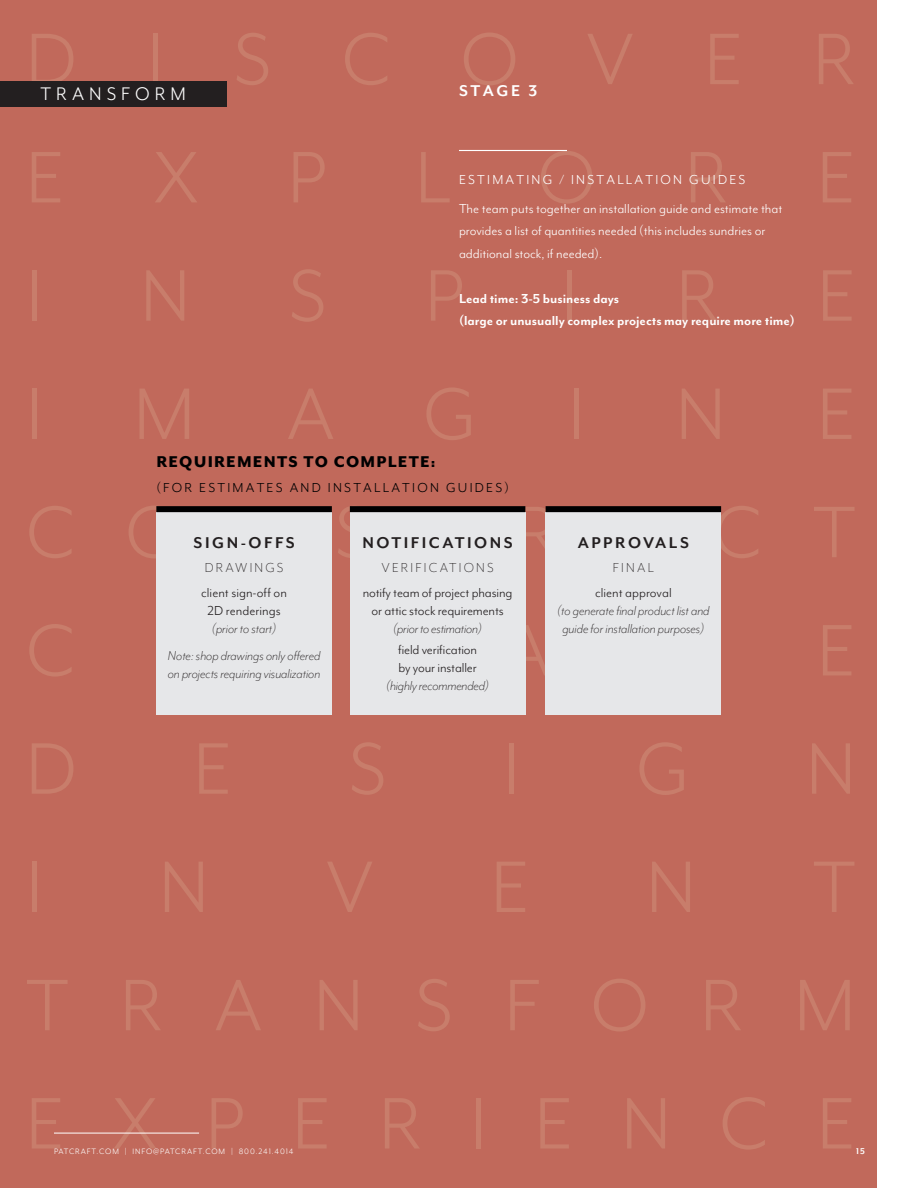
<style>
.page{position:relative;width:918px;height:1188px;background:#fff}
.page>*{position:absolute;margin:0;border:0;box-sizing:border-box;transform-origin:0 0}
.t1{font:21px "Mr Eaves Mod OT";letter-spacing:.24em;color:#fff}
.t2{font:700 18px "Mr Eaves Mod OT";letter-spacing:.14em;color:#231f20}
.t3{font:800 18px "Mr Eaves Mod OT";letter-spacing:.07em;color:#000001}
.t4{font:700 18px "Mr Eaves Mod OT";letter-spacing:.14em;color:#fff}
.t5{font:italic 300 15px/27.5px "Mr Eaves Mod OT";color:#231f20;text-align:center}
.t6{font:15px/18px "Mr Eaves Mod OT";letter-spacing:-.01em;color:#231f20;text-align:center}
.t7{font:15px/29.2px "Mr Eaves Mod OT";letter-spacing:.15em;color:#fff}
.t8{font:15px/22.5px "Mr Eaves Mod OT";color:#fff}
.t9{font:700 15px/22.5px "Mr Eaves Mod OT";color:#fff}
.t10{font:15px "Mr Eaves Mod OT";letter-spacing:.15em;color:#000001}
.t11{font:300 15px "Mr Eaves Mod OT";letter-spacing:.15em;color:#231f20}
.t12{font:700 9.75px "Mr Eaves Mod OT";color:#fff}
.t13{font:9px "Mr Eaves Mod OT";letter-spacing:.1em;color:#fff}
</style>
<div class="page">
<div style="left:0;top:0;width:877px;height:1188px;background:#c1695b"></div>
<svg style="left:32px;top:34px;width:41px;height:47px"></svg>
<hr style="left:153px;top:34px;width:4px;height:50px;background:#c87d6b">
<svg style="left:237px;top:33px;width:31px;height:52px"></svg>
<svg style="left:345px;top:33px;width:42px;height:52px"></svg>
<svg style="left:464px;top:33px;width:51px;height:52px"></svg>
<svg style="left:588px;top:34px;width:44px;height:50px"></svg>
<svg style="left:710px;top:34px;width:29px;height:50px"></svg>
<svg style="left:819px;top:34px;width:34px;height:50px"></svg>
<svg style="left:32px;top:152px;width:28px;height:50px"></svg>
<svg style="left:155px;top:152px;width:42px;height:50px"></svg>
<svg style="left:294px;top:152px;width:31px;height:50px"></svg>
<svg style="left:421px;top:152px;width:29px;height:50px"></svg>
<svg style="left:541px;top:151px;width:51px;height:53px"></svg>
<svg style="left:691px;top:152px;width:34px;height:50px"></svg>
<svg style="left:823px;top:152px;width:28px;height:50px"></svg>
<hr style="left:32px;top:270px;width:4px;height:51px;background:#c87d6b">
<svg style="left:146px;top:270px;width:38px;height:51px"></svg>
<svg style="left:292px;top:269px;width:31px;height:53px"></svg>
<svg style="left:431px;top:270px;width:31px;height:51px"></svg>
<hr style="left:568px;top:270px;width:4px;height:51px;background:#c87d6b">
<svg style="left:682px;top:270px;width:35px;height:51px"></svg>
<svg style="left:823px;top:270px;width:29px;height:51px"></svg>
<hr style="left:32px;top:389px;width:4px;height:50px;background:#c87d6b">
<svg style="left:140px;top:389px;width:49px;height:50px"></svg>
<svg style="left:288px;top:389px;width:45px;height:50px"></svg>
<svg style="left:426px;top:388px;width:45px;height:52px"></svg>
<div style="left:574px;top:389px;width:5px;height:50px;background:#c87d6b"></div>
<svg style="left:682px;top:389px;width:38px;height:50px"></svg>
<svg style="left:823px;top:389px;width:28px;height:50px"></svg>
<svg style="left:29px;top:506px;width:43px;height:52px"></svg>
<svg style="left:129px;top:506px;width:27px;height:52px"></svg>
<svg style="left:338px;top:506px;width:12px;height:52px"></svg>
<svg style="left:525px;top:507px;width:21px;height:50px"></svg>
<svg style="left:721px;top:506px;width:37px;height:52px"></svg>
<svg style="left:814px;top:507px;width:41px;height:50px"></svg>
<svg style="left:29px;top:624px;width:43px;height:53px"></svg>
<svg style="left:525px;top:625px;width:21px;height:50px"></svg>
<svg style="left:823px;top:625px;width:28px;height:50px"></svg>
<svg style="left:32px;top:743px;width:41px;height:51px"></svg>
<svg style="left:199px;top:743px;width:29px;height:51px"></svg>
<svg style="left:352px;top:742px;width:31px;height:53px"></svg>
<div style="left:509px;top:743px;width:5px;height:51px;background:#c87d6b"></div>
<svg style="left:639px;top:742px;width:45px;height:53px"></svg>
<svg style="left:812px;top:743px;width:38px;height:51px"></svg>
<hr style="left:32px;top:862px;width:4px;height:50px;background:#c87d6b">
<svg style="left:165px;top:862px;width:38px;height:50px"></svg>
<svg style="left:327px;top:862px;width:45px;height:50px"></svg>
<svg style="left:497px;top:862px;width:28px;height:50px"></svg>
<svg style="left:652px;top:862px;width:38px;height:50px"></svg>
<svg style="left:814px;top:862px;width:40px;height:50px"></svg>
<svg style="left:27px;top:980px;width:41px;height:50px"></svg>
<svg style="left:126px;top:980px;width:34px;height:50px"></svg>
<svg style="left:216px;top:980px;width:45px;height:50px"></svg>
<svg style="left:320px;top:980px;width:38px;height:50px"></svg>
<svg style="left:418px;top:979px;width:32px;height:52px"></svg>
<svg style="left:510px;top:980px;width:29px;height:50px"></svg>
<svg style="left:594px;top:979px;width:51px;height:52px"></svg>
<svg style="left:706px;top:980px;width:35px;height:50px"></svg>
<svg style="left:800px;top:980px;width:50px;height:50px"></svg>
<svg style="left:32px;top:1098px;width:28px;height:50px"></svg>
<svg style="left:114px;top:1098px;width:42px;height:50px"></svg>
<svg style="left:212px;top:1098px;width:31px;height:50px"></svg>
<svg style="left:298px;top:1098px;width:29px;height:50px"></svg>
<svg style="left:385px;top:1098px;width:34px;height:50px"></svg>
<hr style="left:476px;top:1098px;width:4px;height:51px;background:#c87d6b">
<svg style="left:540px;top:1098px;width:29px;height:50px"></svg>
<svg style="left:627px;top:1098px;width:38px;height:50px"></svg>
<svg style="left:723px;top:1097px;width:42px;height:53px"></svg>
<svg style="left:823px;top:1098px;width:28px;height:50px"></svg>
<hr style="left:459px;top:150px;width:108px;height:1px;background:#fff">
<div style="left:0;top:81px;width:226px;height:26px;background:#231f20"></div>
<div style="left:156px;top:512px;width:176px;height:203px;background:#e6e7e9"></div>
<div style="left:156px;top:506px;width:176px;height:6px;background:#000001"></div>
<div style="left:546px;top:512px;width:175px;height:203px;background:#e6e7e9"></div>
<div style="left:546px;top:506px;width:175px;height:6px;background:#000001"></div>
<div style="left:350px;top:512px;width:175px;height:203px;background:#e6e7e9"></div>
<div style="left:350px;top:506px;width:175px;height:6px;background:#000001"></div>
<hr style="left:54px;top:1133px;width:145px;height:1px;background:#fff">
<h1 class="t1" style="left:40px;top:83px;width:147px">TRANSFORM</h1>
<p class="t4" style="left:459px;top:81px;width:80px">STAGE 3</p>
<p class="t7" style="left:459px;top:165px;width:325px">ESTIMATING / INSTALLATION GUIDES<br>The team puts together an installation guide and estimate that</p>
<p class="t8" style="left:459px;top:220px;width:308px">provides a list of quantities needed (this includes sundries or additional stock, if needed).</p>
<p class="t9" style="left:459px;top:287px;width:337px">Lead time: 3-5 business days<br>(large or unusually complex projects may require more time)</p>
<p class="t3" style="left:156px;top:452px;width:281px">REQUIREMENTS TO COMPLETE:</p>
<p class="t10" style="left:156px;top:480px;width:354px">(FOR ESTIMATES AND INSTALLATION GUIDES)</p>
<p class="t2" style="left:194px;top:532px;width:103px">SIGN-OFFS</p>
<p class="t11" style="left:205px;top:560px;width:80px">DRAWINGS</p>
<p class="t6" style="left:201px;top:584px;width:87px">client sign-off on<br>2D renderings</p>
<p class="t5" style="left:168px;top:615px;width:154px">(prior to start)<br>Note: shop drawings only offered</p>
<p class="t5" style="left:168px;top:660px;width:154px">on projects requiring visualization</p>
<p class="t2" style="left:362px;top:532px;width:152px">NOTIFICATIONS</p>
<p class="t11" style="left:381px;top:560px;width:114px">VERIFICATIONS</p>
<p class="t6" style="left:363px;top:584px;width:151px">notify team of project phasing or attic stock requirements</p>
<p class="t5" style="left:393px;top:615px;width:91px">(prior to estimation)</p>
<p class="t6" style="left:398px;top:640px;width:81px;text-align:left">field verification by your installer</p>
<p class="t5" style="left:386px;top:672px;width:105px">(highly recommended)</p>
<p class="t2" style="left:578px;top:532px;width:113px">APPROVALS</p>
<p class="t11" style="left:613px;top:560px;width:42px">FINAL</p>
<p class="t6" style="left:595px;top:584px;width:78px">client approval</p>
<p class="t5" style="left:557px;top:602px;width:154px;line-height:18px">(to generate final product list and guide for installation purposes)</p>
<p class="t13" style="left:54px;top:1146px;width:241px">PATCRAFT.COM | INFO@PATCRAFT.COM | 800.241.4014</p>
<p class="t12" style="left:856px;top:1146px;width:10px">15</p>
</div>
